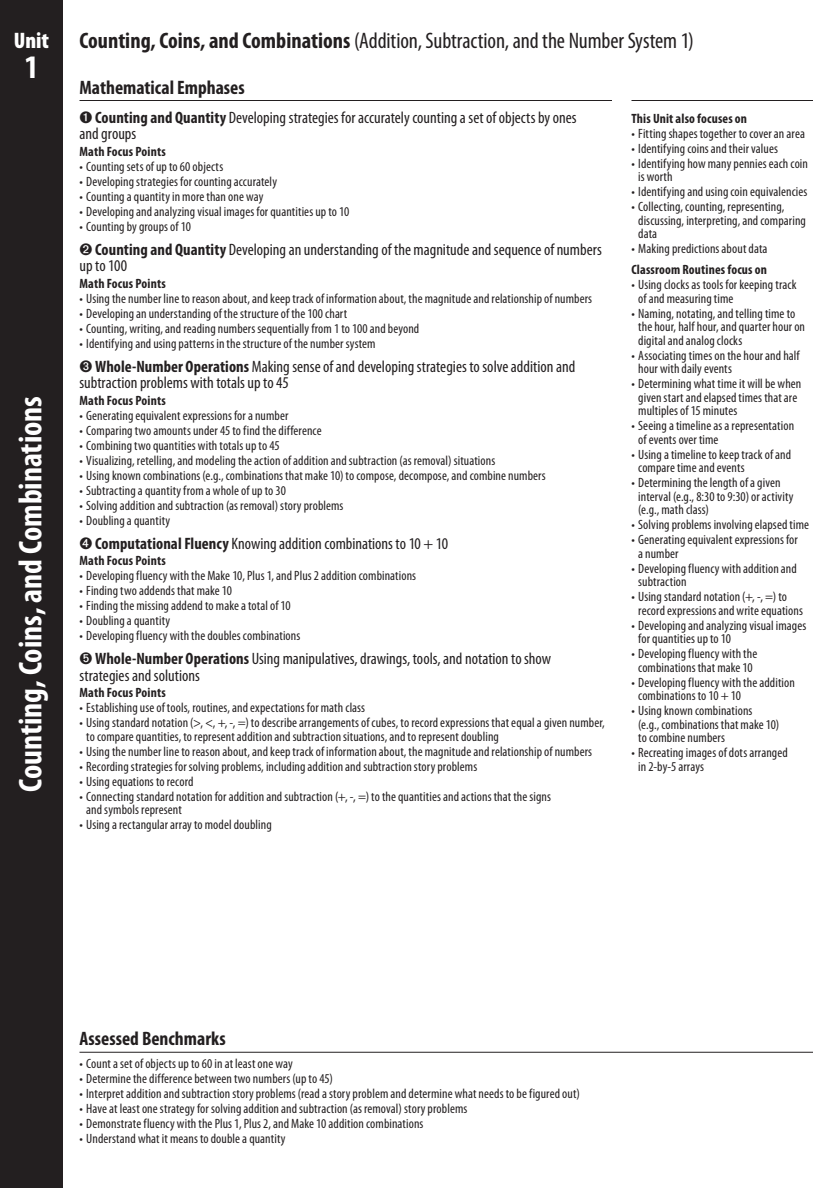
<style>
.page{position:relative;width:837px;height:1188px;background:#fff}
.page>*{position:absolute;margin:0;border:0;box-sizing:border-box;transform-origin:0 0}
.t1{font:700 condensed 33px "Myriad Pro";color:#fff}
.t2{font:condensed 22.5px "Myriad Pro";letter-spacing:-.005em;color:#231f20}
.t3{font:900 condensed 22.5px "Myriad Pro";color:#fff}
.t4{font:700 condensed 19.5px "Myriad Pro";color:#231f20}
.t5{font:condensed 16.5px/16.5px "Myriad Pro";color:#231f20}
.t6{font:condensed 13.5px/13.5px "Myriad Pro";letter-spacing:.005em;color:#231f20}
.t7{font:700 condensed 13.5px "Myriad Pro";letter-spacing:.01em;color:#231f20}
.s1{font-weight:700}
</style>
<div class="page">
<div style="left:0;top:0;width:63px;height:1188px;background:#231f20"></div>
<hr style="left:80px;top:100px;width:532px;height:1px;background:#231f20">
<hr style="left:632px;top:100px;width:181px;height:1px;background:#231f20">
<hr style="left:80px;top:1052px;width:733px;height:1px;background:#231f20">
<h2 class="t3" style="left:14px;top:26px;width:37px">Unit</h2>
<h1 class="t1" style="left:24px;top:47px;width:16px">1</h1>
<h1 class="t1" style="left:10px;top:792px;width:397px;rotate:-90deg">Counting, Coins, and Combinations</h1>
<h2 class="t2" style="left:80px;top:27px;width:616px"><span class="s1">Counting, Coins, and Combinations</span> (Addition, Subtraction, and the Number System 1)</h2>
<h3 class="t4" style="left:80px;top:75px;width:167px">Mathematical Emphases</h3>
<p class="t5" style="left:80px;top:109px;width:499px">➊ <span class="s1">Counting and Quantity</span> Developing strategies for accurately counting a set of objects by ones and groups</p>
<p class="t7" style="left:80px;top:143px;width:88px">Math Focus Points</p>
<p class="t6" style="left:80px;top:159px;width:145px">• Counting sets of up to 60 objects</p>
<p class="t6" style="left:80px;top:174px;width:199px">• Developing strategies for counting accurately</p>
<p class="t6" style="left:80px;top:189px;width:185px">• Counting a quantity in more than one way</p>
<p class="t6" style="left:80px;top:204px;width:271px">• Developing and analyzing visual images for quantities up to 10</p>
<p class="t6" style="left:80px;top:219px;width:113px">• Counting by groups of 10</p>
<p class="t5" style="left:80px;top:241px;width:524px">➋ <span class="s1">Counting and Quantity</span> Developing an understanding of the magnitude and sequence of numbers up to 100</p>
<p class="t7" style="left:80px;top:275px;width:88px">Math Focus Points</p>
<p class="t6" style="left:80px;top:291px;width:514px">• Using the number line to reason about, and keep track of information about, the magnitude and relationship of numbers</p>
<p class="t6" style="left:80px;top:306px;width:269px">• Developing an understanding of the structure of the 100 chart</p>
<p class="t6" style="left:80px;top:321px;width:341px">• Counting, writing, and reading numbers sequentially from 1 to 100 and beyond</p>
<p class="t6" style="left:80px;top:336px;width:298px">• Identifying and using patterns in the structure of the number system</p>
<p class="t5" style="left:80px;top:358px;width:497px">➌ <span class="s1">Whole-Number Operations</span> Making sense of and developing strategies to solve addition and subtraction problems with totals up to 45</p>
<p class="t7" style="left:80px;top:392px;width:88px">Math Focus Points</p>
<p class="t6" style="left:80px;top:408px;width:210px">• Generating equivalent expressions for a number</p>
<p class="t6" style="left:80px;top:423px;width:244px">• Comparing two amounts under 45 to find the difference</p>
<p class="t6" style="left:80px;top:438px;width:202px">• Combining two quantities with totals up to 45</p>
<p class="t6" style="left:80px;top:453px;width:417px">• Visualizing, retelling, and modeling the action of addition and subtraction (as removal) situations</p>
<p class="t6" style="left:80px;top:468px;width:468px">• Using known combinations (e.g., combinations that make 10) to compose, decompose, and combine numbers</p>
<p class="t6" style="left:80px;top:483px;width:208px">• Subtracting a quantity from a whole of up to 30</p>
<p class="t6" style="left:80px;top:498px;width:266px">• Solving addition and subtraction (as removal) story problems</p>
<p class="t6" style="left:80px;top:513px;width:92px">• Doubling a quantity</p>
<p class="t5" style="left:80px;top:535px;width:370px">➍ <span class="s1">Computational Fluency</span> Knowing addition combinations to 10 + 10</p>
<p class="t7" style="left:80px;top:552px;width:88px">Math Focus Points</p>
<p class="t6" style="left:80px;top:569px;width:338px">• Developing fluency with the Make 10, Plus 1, and Plus 2 addition combinations</p>
<p class="t6" style="left:80px;top:584px;width:154px">• Finding two addends that make 10</p>
<p class="t6" style="left:80px;top:599px;width:213px">• Finding the missing addend to make a total of 10</p>
<p class="t6" style="left:80px;top:614px;width:92px">• Doubling a quantity</p>
<p class="t6" style="left:80px;top:629px;width:222px">• Developing fluency with the doubles combinations</p>
<p class="t5" style="left:80px;top:650px;width:473px">➎ <span class="s1">Whole-Number Operations</span> Using manipulatives, drawings, tools, and notation to show strategies and solutions</p>
<p class="t7" style="left:80px;top:684px;width:88px">Math Focus Points</p>
<p class="t6" style="left:80px;top:701px;width:287px">• Establishing use of tools, routines, and expectations for math class</p>
<p class="t6" style="left:86px;top:716px;width:520px;text-indent:-7px">• Using standard notation (&gt;, &lt;, +, -, =) to describe arrangements of cubes, to record expressions that equal a given number, to compare quantities, to represent addition and subtraction situations, and to represent doubling</p>
<p class="t6" style="left:80px;top:744px;width:514px">• Using the number line to reason about, and keep track of information about, the magnitude and relationship of numbers</p>
<p class="t6" style="left:80px;top:759px;width:399px">• Recording strategies for solving problems, including addition and subtraction story problems</p>
<p class="t6" style="left:80px;top:774px;width:116px">• Using equations to record</p>
<p class="t6" style="left:86px;top:789px;width:466px;text-indent:-7px">• Connecting standard notation for addition and subtraction (+, -, =) to the quantities and actions that the signs and symbols represent</p>
<p class="t6" style="left:80px;top:818px;width:194px">• Using a rectangular array to model doubling</p>
<p class="t7" style="left:632px;top:110px;width:117px">This Unit also focuses on</p>
<p class="t6" style="left:632px;top:126px;width:175px">• Fitting shapes together to cover an area</p>
<p class="t6" style="left:632px;top:141px;width:148px">• Identifying coins and their values</p>
<p class="t6" style="left:638px;top:156px;width:171px;text-indent:-7px">• Identifying how many pennies each coin is worth</p>
<p class="t6" style="left:632px;top:185px;width:178px">• Identifying and using coin equivalencies</p>
<p class="t6" style="left:638px;top:200px;width:169px;text-indent:-7px">• Collecting, counting, representing, discussing, interpreting, and comparing data</p>
<p class="t6" style="left:632px;top:242px;width:138px">• Making predictions about data</p>
<p class="t7" style="left:632px;top:261px;width:137px">Classroom Routines focus on</p>
<p class="t6" style="left:638px;top:278px;width:160px;text-indent:-7px">• Using clocks as tools for keeping track of and measuring time</p>
<p class="t6" style="left:638px;top:306px;width:168px;text-indent:-7px">• Naming, notating, and telling time to the hour, half hour, and quarter hour on digital and analog clocks</p>
<p class="t6" style="left:638px;top:348px;width:163px;text-indent:-7px">• Associating times on the hour and half hour with daily events</p>
<p class="t6" style="left:638px;top:377px;width:165px;text-indent:-7px">• Determining what time it will be when given start and elapsed times that are multiples of 15 minutes</p>
<p class="t6" style="left:638px;top:419px;width:157px;text-indent:-7px">• Seeing a timeline as a representation of events over time</p>
<p class="t6" style="left:638px;top:447px;width:154px;text-indent:-7px">• Using a timeline to keep track of and compare time and events</p>
<p class="t6" style="left:638px;top:476px;width:157px;text-indent:-7px">• Determining the length of a given interval (e.g., 8:30 to 9:30) or activity (e.g., math class)</p>
<p class="t6" style="left:632px;top:518px;width:179px">• Solving problems involving elapsed time</p>
<p class="t6" style="left:638px;top:533px;width:161px;text-indent:-7px">• Generating equivalent expressions for a number</p>
<p class="t6" style="left:638px;top:561px;width:160px;text-indent:-7px">• Developing fluency with addition and subtraction</p>
<p class="t6" style="left:638px;top:590px;width:166px;text-indent:-7px">• Using standard notation (+, -, =) to record expressions and write equations</p>
<p class="t6" style="left:638px;top:618px;width:170px;text-indent:-7px">• Developing and analyzing visual images for quantities up to 10</p>
<p class="t6" style="left:632px;top:647px;width:127px;text-align:center">• Developing fluency with the combinations that make 10</p>
<p class="t6" style="left:638px;top:675px;width:158px;text-indent:-7px">• Developing fluency with the addition combinations to 10 + 10</p>
<p class="t6" style="left:638px;top:704px;width:142px;text-indent:-7px">• Using known combinations<br>(e.g., combinations that make 10) to combine numbers</p>
<p class="t6" style="left:638px;top:746px;width:151px;text-indent:-7px">• Recreating images of dots arranged in 2-by-5 arrays</p>
<h3 class="t4" style="left:80px;top:1026px;width:148px">Assessed Benchmarks</h3>
<p class="t6" style="left:80px;top:1057px;width:215px">• Count a set of objects up to 60 in at least one way</p>
<p class="t6" style="left:80px;top:1072px;width:255px">• Determine the difference between two numbers (up to 45)</p>
<p class="t6" style="left:80px;top:1087px;width:502px">• Interpret addition and subtraction story problems (read a story problem and determine what needs to be figured out)</p>
<p class="t6" style="left:80px;top:1102px;width:389px">• Have at least one strategy for solving addition and subtraction (as removal) story problems</p>
<p class="t6" style="left:80px;top:1117px;width:346px">• Demonstrate fluency with the Plus 1, Plus 2, and Make 10 addition combinations</p>
<p class="t6" style="left:80px;top:1132px;width:208px">• Understand what it means to double a quantity</p>
</div>
